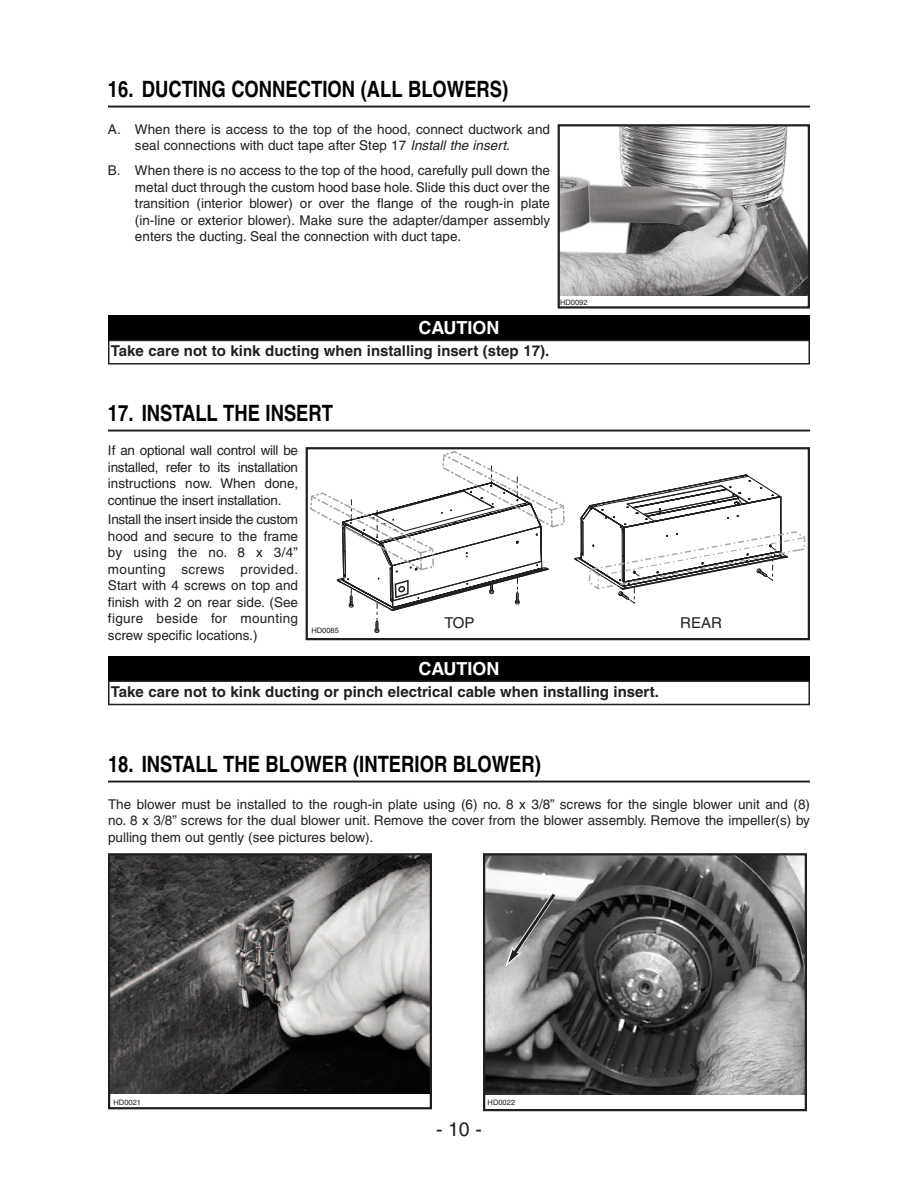
<style>
.page{position:relative;width:918px;height:1188px;background:#fff}
.page>*{position:absolute;margin:0;border:0;box-sizing:border-box;transform-origin:0 0}
.t1{font:700 22.5px "Helvetica";color:#000;scale:.82 1}
.t2{font:19.5px "Helvetica";color:#231f20}
.t3{font:700 18px "Helvetica";color:#fff}
.t4{font:700 15px "Helvetica";color:#231f20}
.t5{font:15px "Helvetica";color:#231f20}
.t6{font:13.5px/16.5px "Helvetica";color:#231f20;text-align:justify}
.t7{font:7.5px "Helvetica";color:#231f20}
.s1{font-style:italic}
</style>
<div class="page">
<hr style="left:108px;top:106px;width:702px;height:2px;background:#231f20">
<img style="left:566px;top:127px;width:241px;height:169px">
<div style="left:558px;top:124px;width:252px;height:185px;border:2px solid #231f20"></div>
<hr style="left:108px;top:430px;width:702px;height:2px;background:#231f20">
<hr style="left:108px;top:781px;width:702px;height:2px;background:#231f20">
<img style="left:111px;top:856px;width:199px;height:238px">
<div style="left:108px;top:853px;width:324px;height:256px;border:2px solid #231f20"></div>
<img style="left:566px;top:856px;width:8px;height:238px">
<svg style="left:574px;top:474px;width:232px;height:638px"></svg>
<svg style="left:310px;top:105px;width:256px;height:1007px"></svg>
<div style="left:306px;top:447px;width:504px;height:193px;border:2px solid #231f20"></div>
<div style="left:108px;top:656px;width:702px;height:26px;background:#000"></div>
<div style="left:109px;top:681px;width:700px;height:23px;background:#fff"></div>
<div style="left:108px;top:680px;width:702px;height:25px;border:2px solid #231f20"></div>
<div style="left:108px;top:315px;width:702px;height:27px;background:#000"></div>
<div style="left:109px;top:340px;width:700px;height:24px;background:#fff"></div>
<div style="left:108px;top:340px;width:702px;height:24px;border:2px solid #231f20"></div>
<h1 class="t1" style="left:108px;top:81px;width:490px">16. DUCTING CONNECTION (ALL BLOWERS)</h1>
<p class="t6" style="left:135px;top:122px;width:417px;text-indent:-27px">A. When there is access to the top of the hood, connect ductwork and seal connections with duct tape after Step 17 <span class="s1">Install the insert.</span></p>
<p class="t6" style="left:135px;top:164px;width:417px;text-indent:-27px">B. When there is no access to the top of the hood, carefully pull down the metal duct through the custom hood base hole. Slide this duct over the transition (interior blower) or over the flange of the rough-in plate (in-line or exterior blower). Make sure the adapter/damper assembly enters the ducting. Seal the connection with duct tape.</p>
<h3 class="t3" style="left:418px;top:321px;width:83px">CAUTION</h3>
<p class="t4" style="left:111px;top:346px;width:440px">Take care not to kink ducting when installing insert (step 17).</p>
<p class="t7" style="left:560px;top:299px;width:29px">HD0092</p>
<h1 class="t1" style="left:108px;top:405px;width:276px">17. INSTALL THE INSERT</h1>
<p class="t6" style="left:108px;top:443px;width:192px">If an optional wall control will be installed, refer to its installation instructions now. When done, continue the insert installation.</p>
<p class="t6" style="left:108px;top:513px;width:192px">Install the insert inside the custom hood and secure to the frame by using the no. 8 x 3/4” mounting screws provided.<br>Start with 4 screws on top and finish with 2 on rear side. (See figure beside for mounting screw specific locations.)</p>
<p class="t5" style="left:444px;top:618px;width:32px">TOP</p>
<p class="t5" style="left:680px;top:617px;width:43px">REAR</p>
<h3 class="t3" style="left:418px;top:662px;width:83px">CAUTION</h3>
<p class="t4" style="left:111px;top:686px;width:549px">Take care not to kink ducting or pinch electrical cable when installing insert.</p>
<p class="t7" style="left:311px;top:627px;width:29px">HD0085</p>
<h1 class="t1" style="left:108px;top:756px;width:530px">18. INSTALL THE BLOWER (INTERIOR BLOWER)</h1>
<p class="t6" style="left:108px;top:797px;width:704px">The blower must be installed to the rough-in plate using (6) no. 8 x 3/8” screws for the single blower unit and (8) no. 8 x 3/8” screws for the dual blower unit. Remove the cover from the blower assembly. Remove the impeller(s) by pulling them out gently (see pictures below).</p>
<p class="t7" style="left:114px;top:1100px;width:29px">HD0021</p>
<p class="t7" style="left:488px;top:1100px;width:29px">HD0022</p>
<h2 class="t2" style="left:436px;top:1122px;width:47px">- 10 -</h2>
</div>
